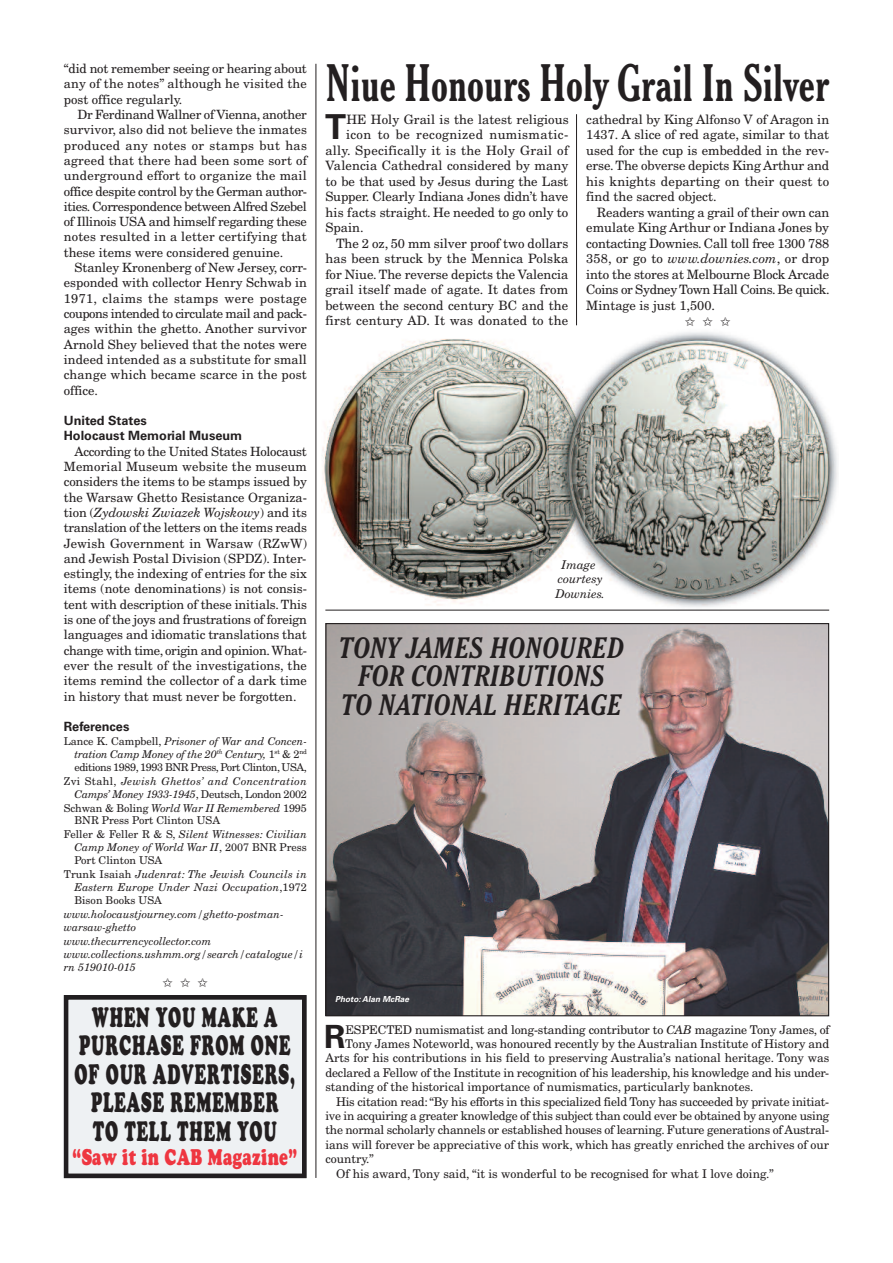
<style>
.page{position:relative;width:893px;height:1263px;background:#fff}
.page>*{position:absolute;margin:0;border:0;box-sizing:border-box;transform-origin:0 0}
.t1{font:700 condensed 51px "Cheltenham BT";color:#231f20;scale:.9 1}
.t2{font:700 34.35px "Univers";color:#231f20}
.t3{font:700 31.95px "Univers";color:#231f20}
.t4{font:italic 700 condensed 28.5px/28.5px "Cheltenham BT";letter-spacing:.01em;color:#231f20;text-align:center;scale:1.08 1}
.t5{font:27px/28.5px "Copperfield Condensed";letter-spacing:.04em;color:#231f20;text-align:center;scale:.82 1}
.t6{font:21.75px "Copperfield Condensed";letter-spacing:.02em;color:#ee3640}
.t7{font:12.9px/15.5px "New Century Schlbk";letter-spacing:.005em;color:#231f20;text-align:justify}
.t8{font:12.9px "New Century Schlbk";letter-spacing:-.015em;color:#231f20}
.t9{font:12.9px "New Century Schlbk";letter-spacing:.03em;color:#231f20}
.t10{font:12.9px "Zapf Dingbats";color:#231f20}
.t11{font:12.75px/15.3px "New Century Schlbk";color:#231f20;text-align:justify}
.t12{font:700 12.75px/15.3px "Univers";color:#231f20}
.t13{font:12.75px "Zapf Dingbats";color:#231f20}
.t14{font:12px "New Century Schlbk";letter-spacing:-.01em;color:#231f20}
.t15{font:italic 12px/14.4px "New Century Schlbk";color:#231f20;text-align:center}
.t16{font:italic 10.8px/13.4px "New Century Schlbk";color:#231f20}
.t17{font:10.8px "New Century Schlbk";color:#231f20}
.t18{font:10.8px "New Century Schlbk";letter-spacing:-.035em;color:#231f20}
.t19{font:italic 10.8px "New Century Schlbk";letter-spacing:.03em;color:#231f20}
.t20{font:italic 10.8px "New Century Schlbk";letter-spacing:-.02em;color:#231f20}
.t21{font:italic 700 8.25px "Univers";letter-spacing:.005em;color:#fff}
.s1{font-style:italic}
.s2{font-style:normal}
</style>
<div class="page">
<svg style="left:63px;top:995px;width:244px;height:183px;background:#dcdee0"></svg>
<img style="left:321px;top:332px;width:517px;height:279px">
<hr style="left:325px;top:610px;width:504px;height:1px;background:#231f20">
<img style="left:327px;top:625px;width:500px;height:389px">
<hr style="left:576px;top:114px;width:1px;height:211px;background:#231f20">
<hr style="left:316px;top:64px;width:1px;height:1114px;background:#231f20">
<p class="t11" style="left:64px;top:62px;width:245px">“did not remember seeing or hearing about any of the notes” although he visited the post office regularly.</p>
<p class="t11" style="left:64px;top:108px;width:245px;text-indent:14px">Dr Ferdinand Wallner of Vienna, another survivor, also did not believe the inmates produced any notes or stamps but has agreed that there had been some sort of underground effort to organize the mail office despite control by the German author&shy;ities. Correspondence between Alfred Szebel of Illinois USA and himself regarding these notes resulted in a letter certifying that these items were considered genuine.</p>
<p class="t11" style="left:64px;top:261px;width:245px;text-indent:11px">Stanley Kronenberg of New Jersey, corr&shy;esponded with collector Henry Schwab in 1971, claims the stamps were postage coupons intended to circulate mail and pack&shy;ages within the ghetto. Another survivor Arnold Shey believed that the notes were indeed intended as a substitute for small change which became scarce in the post office.</p>
<p class="t12" style="left:64px;top:414px;width:180px">United States<br>Holocaust Memorial Museum</p>
<p class="t11" style="left:64px;top:445px;width:245px;text-indent:11px">According to the United States Holocaust Memorial Museum website the museum considers the items to be stamps issued by the Warsaw Ghetto Resistance Organiza&shy;tion (<span class="s1">Zydowski Zwiazek Wojskowy</span>) and its translation of the letters on the items reads Jewish Government in Warsaw (RZwW) and Jewish Postal Division (SPDZ). Inter&shy;estingly, the indexing of entries for the six items (note denominations) is not consis&shy;tent with description of these initials. This is one of the joys and frustrations of foreign languages and idiomatic translations that change with time, origin and opinion.What&shy;ever the result of the investigations, the items remind the collector of a dark time in history that must never be forgotten.</p>
<p class="t12" style="left:64px;top:720px;width:67px">References</p>
<p class="t16" style="left:64px;top:735px;width:245px"><span class="s2">Lance K. Campbell,</span> Prisoner of War and Concen-</p>
<p class="t16" style="left:74px;top:748px;width:234px">tration Camp Money of the 20<sup>th</sup> Century, <span class="s2">1</span><sup>st</sup> <span class="s2">&amp; 2</span><sup>nd</sup></p>
<p class="t18" style="left:74px;top:763px;width:234px">editions 1989, 1993 BNR Press, Port Clinton, USA,</p>
<p class="t19" style="left:64px;top:777px;width:245px"><span class="s2">Zvi Stahl,</span> Jewish Ghettos’ and Concentration</p>
<p class="t20" style="left:74px;top:790px;width:234px">Camps’ Money 1933-1945<span class="s2">, Deutsch, London 2002</span></p>
<p class="t16" style="left:64px;top:802px;width:245px"><span class="s2">Schwan &amp; Boling</span> World War II Remembered <span class="s2">1995</span></p>
<p class="t17" style="left:74px;top:817px;width:147px">BNR Press Port Clinton USA</p>
<p class="t16" style="left:64px;top:829px;width:245px"><span class="s2">Feller &amp; Feller R &amp; S,</span> Silent Witnesses: Civilian</p>
<p class="t16" style="left:74px;top:842px;width:234px">Camp Money of World War II<span class="s2">, 2007 BNR Press</span></p>
<p class="t17" style="left:74px;top:856px;width:89px">Port Clinton USA</p>
<p class="t16" style="left:64px;top:868px;width:245px"><span class="s2">Trunk Isaiah</span> Judenrat: The Jewish Councils in</p>
<p class="t16" style="left:74px;top:881px;width:234px">Eastern Europe Under Nazi Occupation<span class="s2">,1972</span></p>
<p class="t17" style="left:74px;top:896px;width:89px">Bison Books USA</p>
<p class="t16" style="left:64px;top:908px;width:241px">www.holocaustjourney.com/ghetto-postman&shy;warsaw-ghetto<br>www.thecurrencycollector.com www.collections.ushmm.org/search/catalogue/i rn 519010-015</p>
<p class="t13" style="left:163px;top:975px;width:47px">✩✩✩</p>
<h3 class="t5" style="left:75px;top:1003px;width:270px">WHEN YOU MAKE A<br>PURCHASE FROM ONE<br>OF OUR ADVERTISERS,<br>PLEASE REMEMBER<br>TO TELL THEM YOU</h3>
<h3 class="t6" style="left:73px;top:1145px;width:226px">“Saw it in CAB Magazine”</h3>
<h1 class="t1" style="left:325px;top:64px;width:561px">Niue Honours Holy Grail In Silver</h1>
<h2 class="t2" style="left:325px;top:114px;width:22px">T</h2>
<p class="t7" style="left:346px;top:113px;width:224px">HE Holy Grail is the latest religious</p>
<p class="t9" style="left:346px;top:130px;width:224px">icon to be recognized numismatic-</p>
<p class="t7" style="left:325px;top:144px;width:244px">ally. Specifically it is the Holy Grail of</p>
<p class="t7" style="left:325px;top:159px;width:244px">Valencia Cathedral considered by many</p>
<p class="t7" style="left:325px;top:175px;width:244px">to be that used by Jesus during the Last</p>
<p class="t8" style="left:325px;top:192px;width:244px">Supper. Clearly Indiana Jones didn’t have</p>
<p class="t7" style="left:325px;top:206px;width:244px">his facts straight. He needed to go only to</p>
<p class="t7" style="left:325px;top:221px;width:40px">Spain.</p>
<p class="t7" style="left:336px;top:236px;width:234px">The 2 oz, 50 mm silver proof two dollars</p>
<p class="t7" style="left:325px;top:252px;width:244px">has been struck by the Mennica Polska</p>
<p class="t7" style="left:325px;top:267px;width:244px">for Niue. The reverse depicts the Valencia</p>
<p class="t7" style="left:325px;top:283px;width:244px">grail itself made of agate. It dates from</p>
<p class="t7" style="left:325px;top:298px;width:244px">between the second century BC and the</p>
<p class="t7" style="left:325px;top:314px;width:244px">first century AD. It was donated to the</p>
<p class="t7" style="left:586px;top:113px;width:244px">cathedral by King Alfonso V of Aragon in 1437. A slice of red agate, similar to that used for the cup is embedded in the rev&shy;erse. The obverse depicts King Arthur and his knights departing on their quest to find the sacred object.</p>
<p class="t7" style="left:586px;top:206px;width:245px;text-indent:11px">Readers wanting a grail of their own can emulate King Arthur or Indiana Jones by contacting Downies. Call toll free 1300 788<br>358, or go to <span class="s1">www.downies.com</span>, or drop into the stores at Melbourne Block Arcade Coins or Sydney Town Hall Coins. Be quick.<br>Mintage is just 1,500.</p>
<p class="t10" style="left:685px;top:314px;width:48px">✩✩✩</p>
<p class="t15" style="left:556px;top:558px;width:51px">Image courtesy<br>Downies.</p>
<h3 class="t4" style="left:339px;top:636px;width:266px">TONY JAMES HONOURED<br>FOR CONTRIBUTIONS<br>TO NATIONAL HERITAGE</h3>
<p class="t21" style="left:335px;top:996px;width:76px">Photo: Alan McRae</p>
<h3 class="t3" style="left:324px;top:1025px;width:23px">R</h3>
<p class="t14" style="left:345px;top:1025px;width:486px">ESPECTED numismatist and long-standing contributor to <span class="s1">CAB</span> magazine Tony James, of</p>
<p class="t14" style="left:345px;top:1039px;width:486px">Tony James Noteworld, was honoured recently by the Australian Institute of History and</p>
<p class="t14" style="left:325px;top:1054px;width:505px">Arts for his contributions in his field to preserving Australia’s national heritage. Tony was</p>
<p class="t14" style="left:325px;top:1068px;width:505px">declared a Fellow of the Institute in recognition of his leadership, his knowledge and his under-</p>
<p class="t14" style="left:325px;top:1082px;width:430px">standing of the historical importance of numismatics, particularly banknotes.</p>
<p class="t14" style="left:336px;top:1097px;width:495px">His citation read: “By his efforts in this specialized field Tony has succeeded by private initiat-</p>
<p class="t14" style="left:325px;top:1111px;width:505px">ive in acquiring a greater knowledge of this subject than could ever be obtained by anyone using</p>
<p class="t14" style="left:325px;top:1126px;width:505px">the normal scholarly channels or established houses of learning. Future generations of Austral-</p>
<p class="t14" style="left:325px;top:1140px;width:505px">ians will forever be appreciative of this work, which has greatly enriched the archives of our</p>
<p class="t14" style="left:325px;top:1154px;width:50px">country.”</p>
<p class="t14" style="left:336px;top:1169px;width:439px">Of his award, Tony said, “it is wonderful to be recognised for what I love doing.”</p>
</div>
